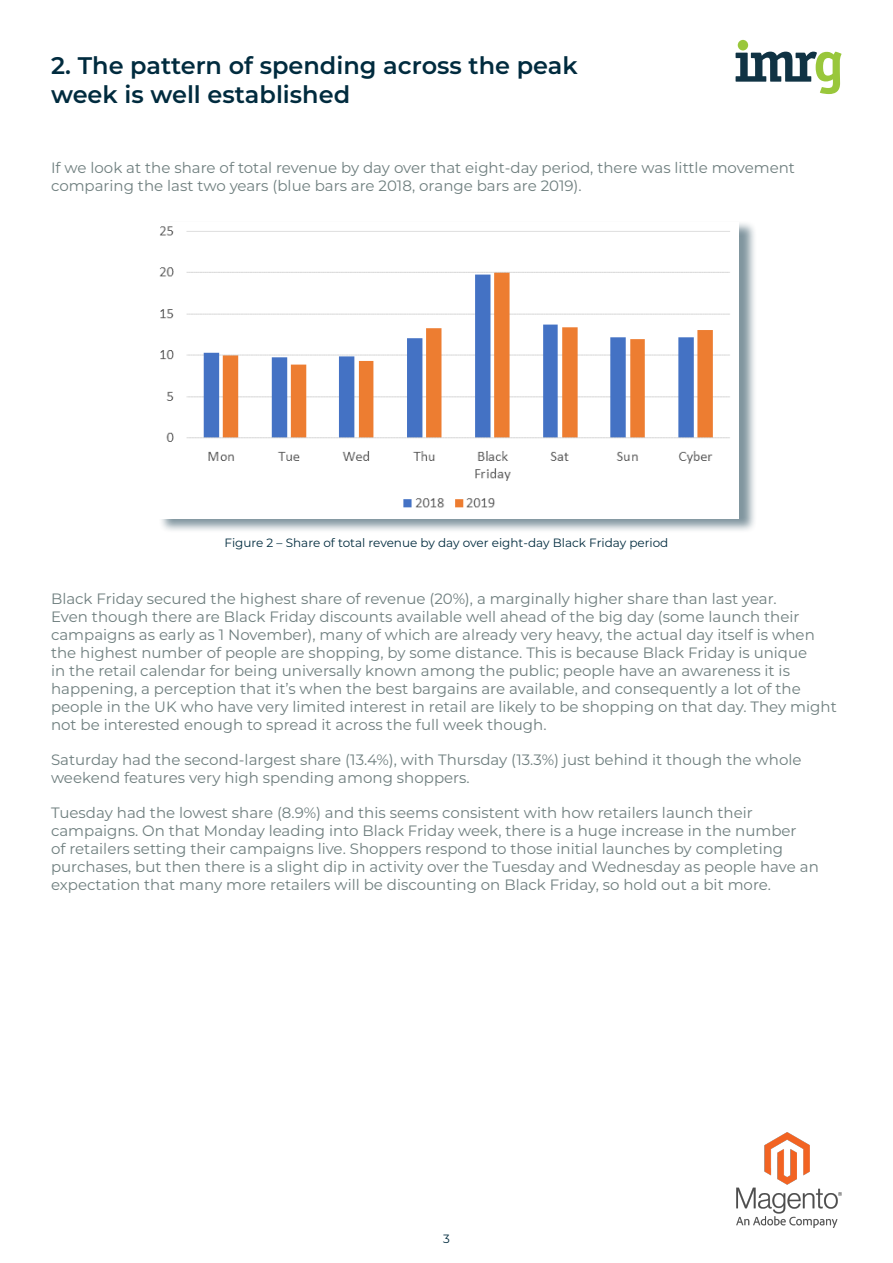
<style>
.page{position:relative;width:893px;height:1263px;background:#fff}
.page>*{position:absolute;margin:0;border:0;box-sizing:border-box;transform-origin:0 0}
.t1{font:600 24px/28.8px "Montserrat";color:#002b3e}
.t2{font:15px/18px "Montserrat";color:#6e7e7e}
.t3{font:12px "Montserrat";color:#002b3e}
</style>
<div class="page">
<div style="left:738px;top:40px;width:10px;height:10px;background:#99c73b;border-radius:50%"></div>
<svg style="left:736px;top:52px;width:105px;height:42px"></svg>
<img style="left:737px;top:1132px;width:105px;height:95px">
<div style="left:158px;top:220px;width:599px;height:313px;background:#002b3e;opacity:.5"></div>
<img style="left:158px;top:222px;width:580px;height:296px">
<p class="t1" style="left:51px;top:50px;width:528px">2. The pattern of spending across the peak week is well established</p>
<p class="t2" style="left:51px;top:158px;width:745px">If we look at the share of total revenue by day over that eight-day period, there was little movement comparing the last two years (blue bars are 2018, orange bars are 2019).</p>
<p class="t3" style="left:225px;top:534px;width:445px">Figure 2 – Share of total revenue by day over eight-day Black Friday period</p>
<p class="t2" style="left:51px;top:589px;width:787px">Black Friday secured the highest share of revenue (20%), a marginally higher share than last year.<br>Even though there are Black Friday discounts available well ahead of the big day (some launch their campaigns as early as 1 November), many of which are already very heavy, the actual day itself is when the highest number of people are shopping, by some distance. This is because Black Friday is unique<br>in the retail calendar for being universally known among the public; people have an awareness it is happening, a perception that it’s when the best bargains are available, and consequently a lot of the people in the UK who have very limited interest in retail are likely to be shopping on that day. They might not be interested enough to spread it across the full week though.</p>
<p class="t2" style="left:51px;top:750px;width:752px">Saturday had the second-largest share (13.4%), with Thursday (13.3%) just behind it though the whole weekend features very high spending among shoppers.</p>
<p class="t2" style="left:51px;top:803px;width:769px">Tuesday had the lowest share (8.9%) and this seems consistent with how retailers launch their campaigns. On that Monday leading into Black Friday week, there is a huge increase in the number<br>of retailers setting their campaigns live. Shoppers respond to those initial launches by completing purchases, but then there is a slight dip in activity over the Tuesday and Wednesday as people have an expectation that many more retailers will be discounting on Black Friday, so hold out a bit more.</p>
<p class="t3" style="left:443px;top:1231px;width:8px">3</p>
</div>
